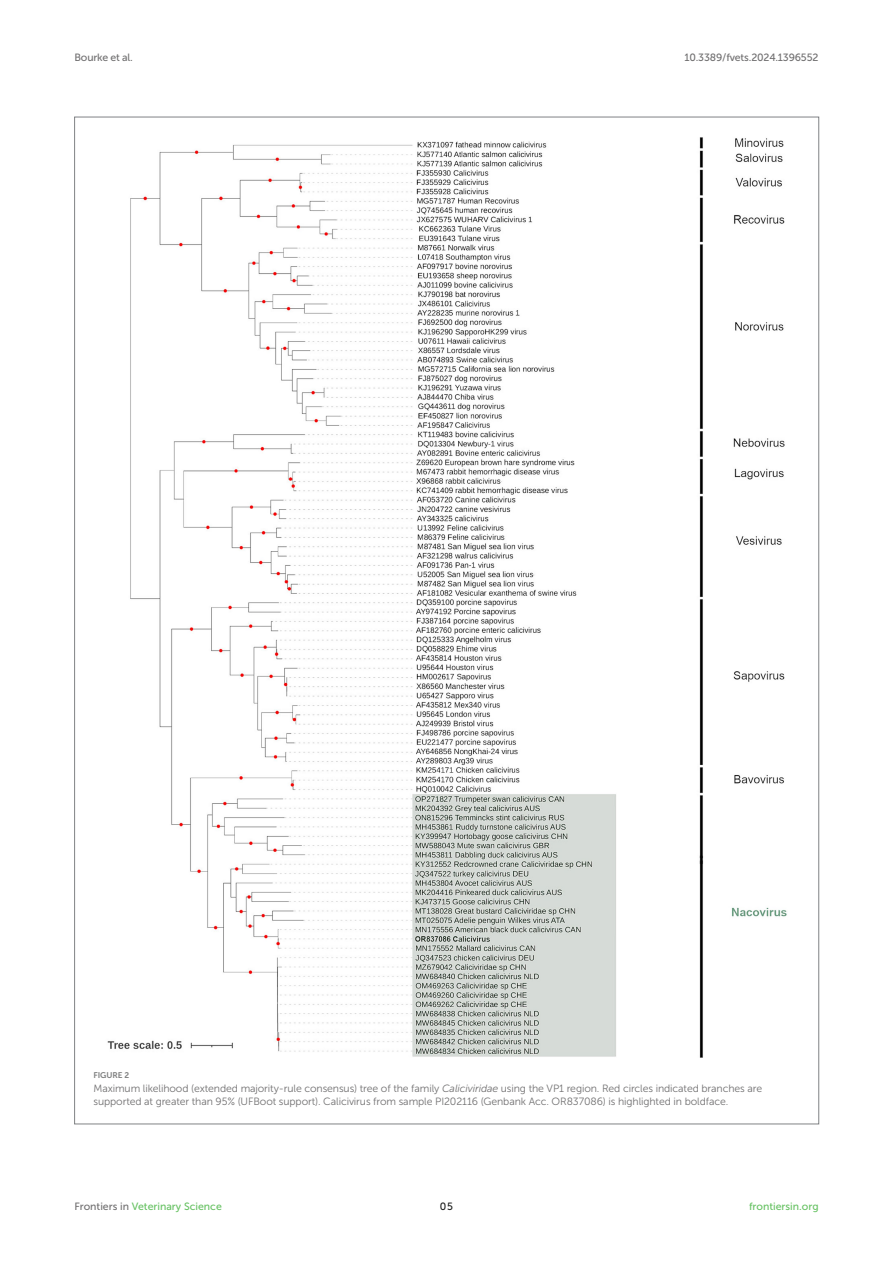
<style>
.page{position:relative;width:893px;height:1263px;background:#fff}
.page>*{position:absolute;margin:0;border:0;box-sizing:border-box;transform-origin:0 0}
.FIG_LEG{font:10.5px/13.5px "Museo Sans 300";letter-spacing:-.01em;color:#706f70}
.t1{font:10.5px "Museo Sans 500";color:#65c161}
.t2{font:10.5px "Museo Sans 500";letter-spacing:-.015em;color:#706f70}
.t3{font:10.5px "Museo Sans 500";color:#1b1c1b}
.FIG_HD{font:8.25px "Museo Sans 700";letter-spacing:-.01em;color:#7e7f7f}
.s1{font-style:italic}
.s2{color:#706f70}
</style>
<div class="page">
<img style="left:107px;top:137px;width:680px;height:921px">
<p class="t2" style="left:74px;top:51px;width:60px">Bourke et al.</p>
<p class="t2" style="left:684px;top:51px;width:136px">10.3389/fvets.2024.1396552</p>
<p class="FIG_HD" style="left:94px;top:1070px;width:37px">FIGURE 2</p>
<p class="FIG_LEG" style="left:94px;top:1081px;width:670px">Maximum likelihood (extended majority-rule consensus) tree of the family <span class="s1">Caliciviridae</span> using the VP1 region. Red circles indicated branches are supported at greater than 95% (UFBoot support). Calicivirus from sample PI202116 (Genbank Acc. OR837086) is highlighted in boldface.</p>
<p class="t1" style="left:74px;top:1200px;width:149px"><span class="s2">Frontiers in</span> Veterinary Science</p>
<p class="t3" style="left:440px;top:1200px;width:14px">05</p>
<p class="t1" style="left:749px;top:1200px;width:71px">frontiersin.org</p>
</div>
